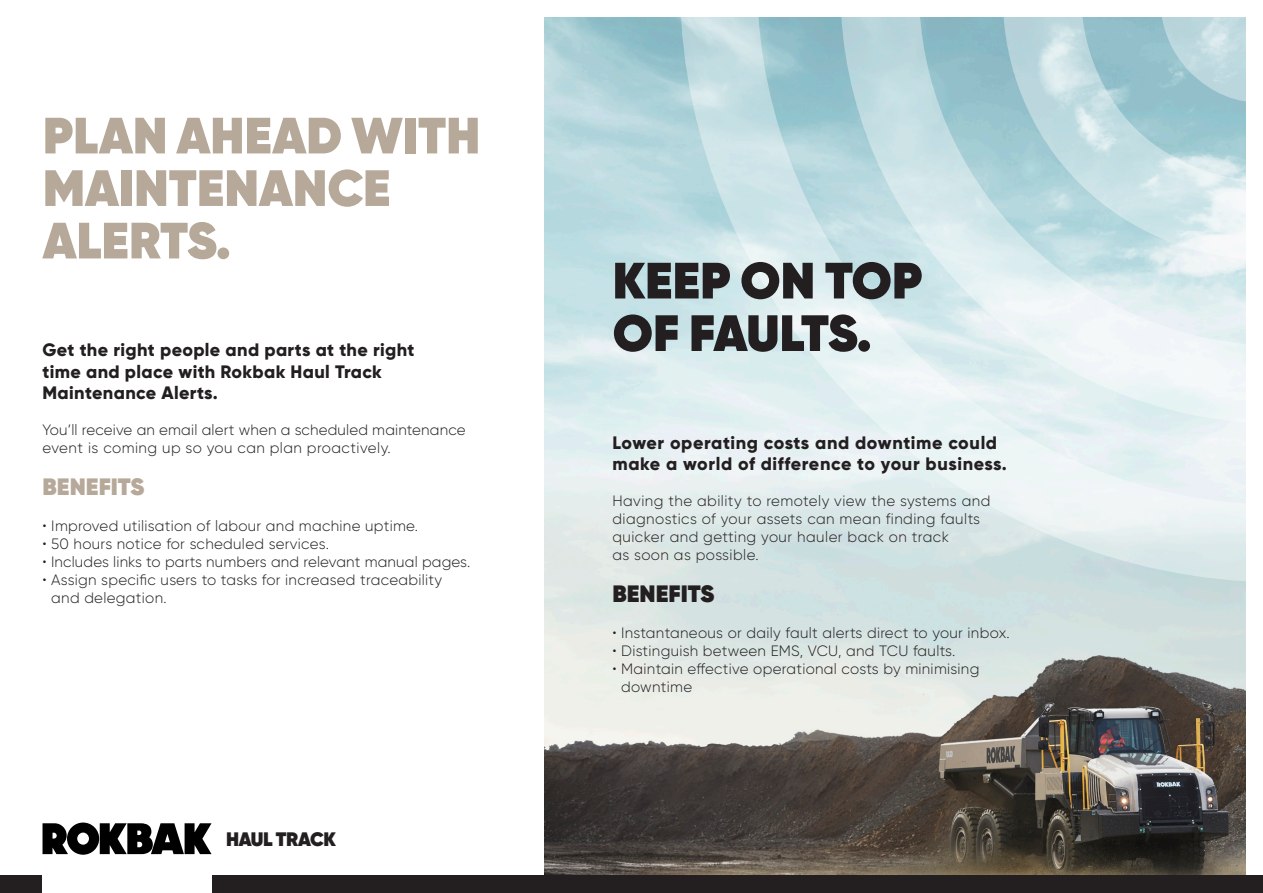
<style>
.page{position:relative;width:1263px;height:893px;background:#fff}
.page>*{position:absolute;margin:0;border:0;box-sizing:border-box;transform-origin:0 0}
.t1{font:800 51px/52.5px "Gilroy";color:#b7a99a}
.t2{font:800 51px/52.5px "Gilroy";color:#231f20}
.t3{font:800 23.7px "Gilroy";color:#b7a99a}
.t4{font:800 23.7px "Gilroy";color:#231f20}
.t5{font:800 19.5px "Gilroy";letter-spacing:-.02em;color:#231f20}
.t6{font:800 18px/21.6px "Gilroy";letter-spacing:.02em;color:#231f20}
.t7{font:300 15px/18px "Gilroy";letter-spacing:.02em;color:#231f20}
</style>
<div class="page">
<img style="left:544px;top:17px;width:702px;height:858px">
<svg style="left:680px;top:17px;width:566px;height:565px;background:#cfe3e7"></svg>
<div style="left:0;top:876px;width:1263px;height:17px;background:#231f20"></div>
<div style="left:43px;top:859px;width:169px;height:34px;background:#fff"></div>
<svg style="left:43px;top:822px;width:169px;height:33px"></svg>
<p class="t1" style="left:43px;top:109px;width:439px">PLAN AHEAD WITH<br>MAINTENANCE<br>ALERTS.</p>
<p class="t6" style="left:43px;top:339px;width:374px">Get the right people and parts at the right time and place with Rokbak Haul Track<br>Maintenance Alerts.</p>
<p class="t7" style="left:43px;top:421px;width:425px">You’ll receive an email alert when a scheduled maintenance event is coming up so you can plan proactively.</p>
<p class="t3" style="left:43px;top:472px;width:103px">BENEFITS</p>
<p class="t7" style="left:43px;top:517px;width:377px">• Improved utilisation of labour and machine uptime.</p>
<p class="t7" style="left:43px;top:535px;width:288px">• 50 hours notice for scheduled services.</p>
<p class="t7" style="left:43px;top:553px;width:429px">• Includes links to parts numbers and relevant manual pages.</p>
<p class="t7" style="left:51px;top:571px;width:392px;text-indent:-9px">• Assign specific users to tasks for increased traceability and delegation.</p>
<p class="t5" style="left:226px;top:827px;width:111px">HAUL TRACK</p>
<p class="t2" style="left:613px;top:254px;width:311px">KEEP ON TOP<br>OF FAULTS.</p>
<p class="t6" style="left:612px;top:431px;width:396px">Lower operating costs and downtime could make a world of difference to your business.</p>
<p class="t7" style="left:612px;top:492px;width:380px">Having the ability to remotely view the systems and diagnostics of your assets can mean finding faults quicker and getting your hauler back on track<br>as soon as possible.</p>
<p class="t4" style="left:612px;top:578px;width:103px">BENEFITS</p>
<p class="t7" style="left:612px;top:624px;width:399px">• Instantaneous or daily fault alerts direct to your inbox.</p>
<p class="t7" style="left:612px;top:642px;width:345px">• Distinguish between EMS, VCU, and TCU faults.</p>
<p class="t7" style="left:621px;top:660px;width:360px;text-indent:-9px">• Maintain effective operational costs by minimising downtime</p>
</div>
